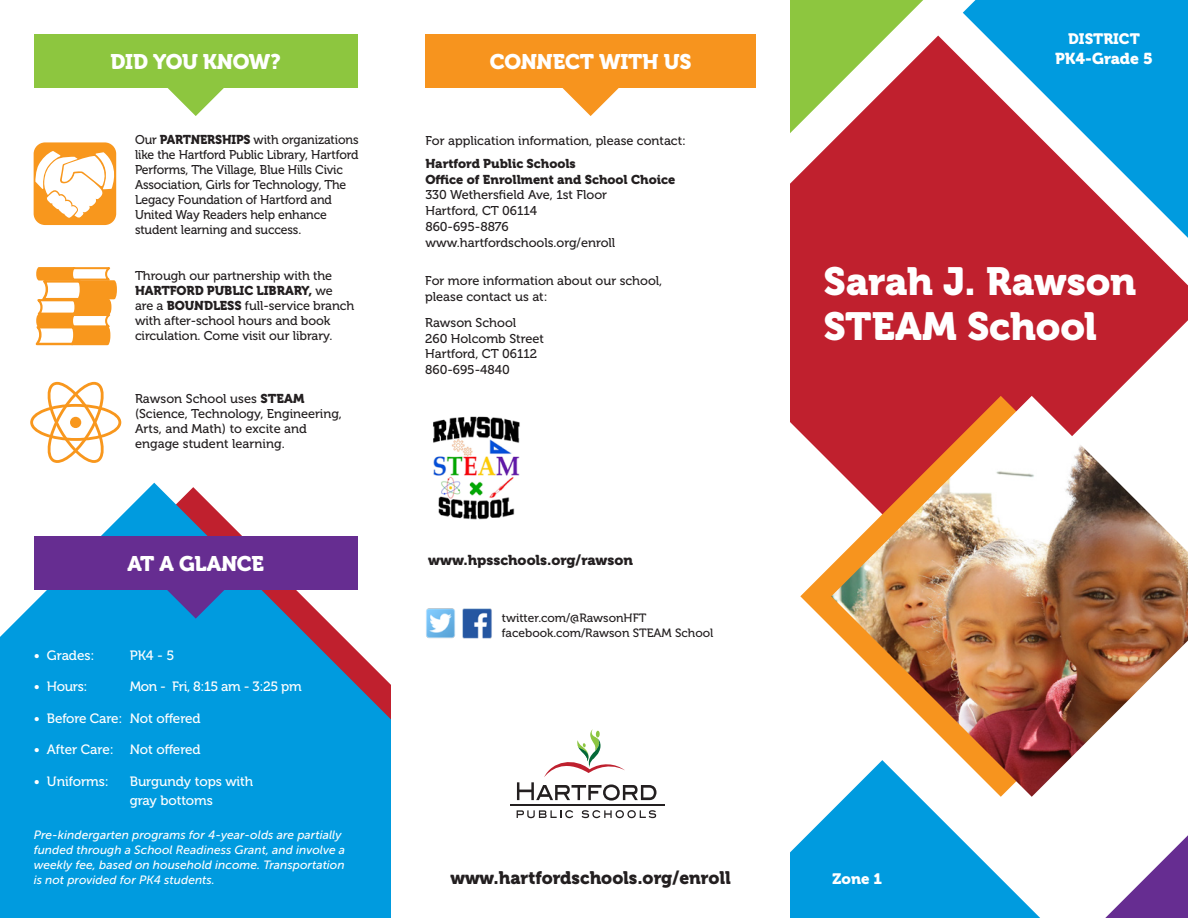
<style>
.page{position:relative;width:1188px;height:918px;background:#fff}
.page>*{position:absolute;margin:0;border:0;box-sizing:border-box;transform-origin:0 0}
.t1{font:39px/45px "Museo 900";letter-spacing:-.005em;color:#fff}
.t2{font:21px "Museo 900";letter-spacing:-.015em;color:#fff}
.t3{font:18px "Museo 900";color:#231f20}
.t4{font:15.75px "Museo 900";color:#fff}
.t5{font:15px "Museo 900";color:#fff}
.t6{font:14.25px "Museo 900";color:#231f20}
.t7{font:13.5px "Museo 500";letter-spacing:-.005em;color:#fff}
.t8{font:13.5px "Museo 500";letter-spacing:-.025em;color:#fff}
.t9{font:12.75px/15px "Museo 500";letter-spacing:-.005em;color:#231f20}
.t10{font:12.75px/15px "Museo 500";letter-spacing:-.005em;color:#231f20;scale:.96 1}
.t11{font:12.75px/15.8px "Museo 900";color:#231f20}
.t12{font:italic 12px/15px "Museo Sans 500";letter-spacing:.005em;color:#fff}
.t13{font:12px/15px "Museo 500";color:#231f20}
.s1{font-family:"Museo 900"}
</style>
<div class="page">
<svg style="left:0;top:483px;width:391px;height:435px;fill:#009bdf"></svg>
<div style="left:34px;top:34px;width:324px;height:54px;background:#8dc63f"></div>
<svg style="left:167px;top:88px;width:57px;height:28px"></svg>
<svg style="left:790px;top:797px;width:250px;height:121px;fill:#009bdf"></svg>
<svg style="left:790px;top:0;width:133px;height:36px;background:#9ccd58"></svg>
<svg style="left:790px;top:36px;width:398px;height:396px;background:#c43f44"></svg>
<svg style="left:963px;top:0;width:225px;height:238px;fill:#009bdf"></svg>
<svg style="left:1105px;top:835px;width:83px;height:83px"></svg>
<svg style="left:517px;top:810px;width:56px;height:8px"></svg>
<svg style="left:582px;top:810px;width:74px;height:8px"></svg>
<hr style="left:511px;top:804px;width:154px;height:2px;background:#231f20">
<svg style="left:517px;top:729px;width:140px;height:72px"></svg>
<svg style="left:800px;top:396px;width:31px;height:231px"></svg>
<img style="left:831px;top:396px;width:357px;height:401px">
<div style="left:34px;top:536px;width:324px;height:54px;background:#662d91"></div>
<svg style="left:167px;top:590px;width:57px;height:29px;background:#3264b8"></svg>
<div style="left:425px;top:34px;width:331px;height:54px;background:#f7941e"></div>
<svg style="left:562px;top:88px;width:57px;height:28px"></svg>
<img style="left:463px;top:609px;width:29px;height:29px">
<img style="left:426px;top:608px;width:30px;height:31px">
<img style="left:433px;top:416px;width:87px;height:104px">
<div style="left:34px;top:142px;width:82px;height:83px;background:#f8971d;border-radius:11px"></div>
<svg style="left:35px;top:151px;width:82px;height:67px"></svg>
<svg style="left:36px;top:267px;width:81px;height:78px"></svg>
<svg style="left:30px;top:382px;width:91px;height:81px"></svg>
<div style="left:70px;top:417px;width:11px;height:11px;background:#f8971d;border-radius:50%"></div>
<p class="t2" style="left:111px;top:50px;width:172px">DID YOU KNOW?</p>
<p class="t10" style="left:135px;top:133px;width:234px">Our <span class="s1">PARTNERSHIPS</span> with organizations like the Hartford Public Library, Hartford Performs, The Village, Blue Hills Civic Association, Girls for Technology, The Legacy Foundation of Hartford and United Way Readers help enhance student learning and success.</p>
<p class="t9" style="left:135px;top:268px;width:221px">Through our partnership with the <span class="s1">HARTFORD PUBLIC LIBRARY,</span> we<br>are a <span class="s1">BOUNDLESS</span> full-service branch with after-school hours and book circulation. Come visit our library.</p>
<p class="t9" style="left:135px;top:392px;width:208px">Rawson School uses <span class="s1">STEAM </span>(Science, Technology, Engineering,<br>Arts, and Math) to excite and engage student learning.</p>
<p class="t2" style="left:127px;top:552px;width:138px">AT A GLANCE</p>
<p class="t7" style="left:34px;top:648px;width:62px">• Grades:</p>
<p class="t7" style="left:130px;top:648px;width:46px">PK4 - 5</p>
<p class="t7" style="left:34px;top:679px;width:55px">• Hours:</p>
<p class="t8" style="left:130px;top:679px;width:173px">Mon - Fri, 8:15 am - 3:25 pm</p>
<p class="t7" style="left:34px;top:711px;width:169px">• Before Care: Not offered</p>
<p class="t7" style="left:34px;top:742px;width:169px">• After Care: Not offered</p>
<p class="t7" style="left:34px;top:774px;width:77px">• Uniforms:</p>
<p class="t7" style="left:130px;top:774px;width:125px">Burgundy tops with</p>
<p class="t7" style="left:130px;top:793px;width:85px">gray bottoms</p>
<p class="t12" style="left:34px;top:828px;width:313px">Pre-kindergarten programs for 4-year-olds are partially funded through a School Readiness Grant, and involve a weekly fee, based on household income. Transportation is not provided for PK4 students.</p>
<p class="t2" style="left:490px;top:50px;width:203px">CONNECT WITH US</p>
<p class="t9" style="left:425px;top:133px;width:262px">For application information, please contact:</p>
<p class="t11" style="left:425px;top:156px;width:251px">Hartford Public Schools<br>Office of Enrollment and School Choice</p>
<p class="t9" style="left:425px;top:188px;width:183px">330 Wethersfield Ave, 1st Floor</p>
<p class="t9" style="left:425px;top:203px;width:113px">Hartford, CT 06114</p>
<p class="t9" style="left:425px;top:219px;width:85px">860-695-8876</p>
<p class="t9" style="left:425px;top:235px;width:191px">www.hartfordschools.org/enroll</p>
<p class="t9" style="left:425px;top:273px;width:239px;line-height:15.8px">For more information about our school, please contact us at:</p>
<p class="t9" style="left:425px;top:315px;width:92px">Rawson School</p>
<p class="t9" style="left:425px;top:331px;width:120px">260 Holcomb Street</p>
<p class="t9" style="left:425px;top:347px;width:113px">Hartford, CT 06112</p>
<p class="t9" style="left:425px;top:363px;width:86px">860-695-4840</p>
<p class="t6" style="left:428px;top:552px;width:206px">www.hpsschools.org/rawson</p>
<p class="t13" style="left:502px;top:610px;width:213px">twitter.com/@RawsonHFT facebook.com/Rawson STEAM School</p>
<p class="t5" style="left:1068px;top:30px;width:73px">DISTRICT</p>
<p class="t4" style="left:1055px;top:49px;width:99px">PK4-Grade 5</p>
<p class="t1" style="left:824px;top:259px;width:314px">Sarah J. Rawson<br>STEAM School</p>
<p class="t3" style="left:450px;top:868px;width:282px">www.hartfordschools.org/enroll</p>
<p class="t5" style="left:833px;top:870px;width:51px">Zone 1</p>
</div>
